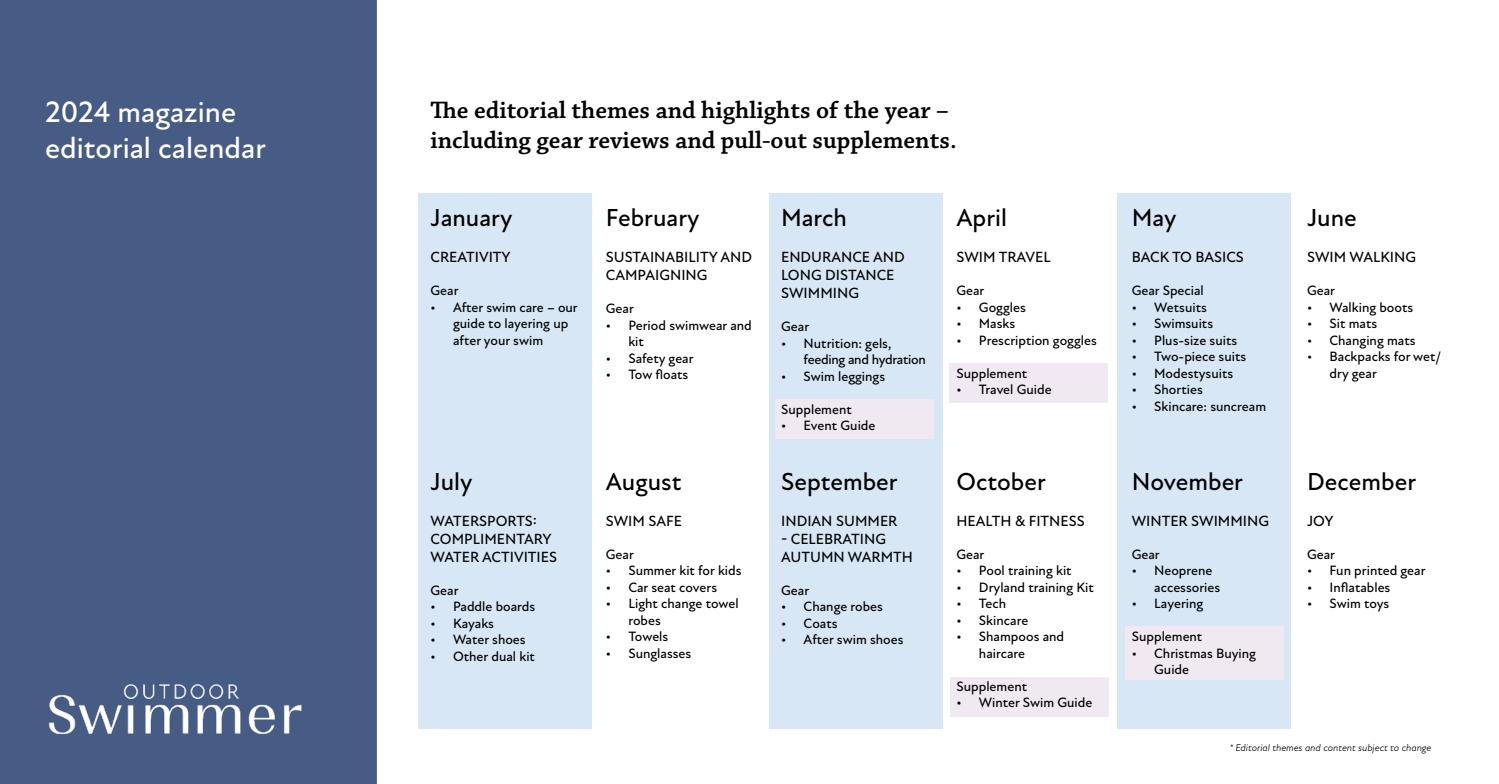
<style>
.page{position:relative;width:1499px;height:784px;background:#fff}
.page>*{position:absolute;margin:0;border:0;box-sizing:border-box;transform-origin:0 0}
.t1{font:500 30px/36px "New Atten";color:#fff}
.t2{font:600 25px/30px "Chaparral Pro";color:#000}
.t3{font:500 25px "New Atten";color:#000}
.t4{font:500 15px/18px "New Atten";color:#000}
.t5{font:500 13.75px/16.5px "New Atten";color:#000}
.t6{font:500 13.75px/16.5px "New Atten";letter-spacing:-.02em;color:#000}
.t7{font:italic 10px "New Atten";color:#000}
</style>
<div class="page">
<div style="left:0;top:0;width:376px;height:783px;background:#465c85"></div>
<img style="left:49px;top:684px;width:253px;height:51px">
<hr style="left:376px;top:0;width:1px;height:783px;background:#465c85">
<div style="left:1117px;top:193px;width:174px;height:535px;background:#d7e7f6"></div>
<div style="left:769px;top:193px;width:173px;height:535px;background:#d7e7f6"></div>
<div style="left:418px;top:193px;width:174px;height:535px;background:#d7e7f6"></div>
<div style="left:775px;top:399px;width:159px;height:39px;background:#f1e9f1"></div>
<div style="left:949px;top:363px;width:159px;height:39px;background:#f1e9f1"></div>
<div style="left:1125px;top:625px;width:158px;height:54px;background:#f1e9f1"></div>
<div style="left:951px;top:677px;width:158px;height:38px;background:#f1e9f1"></div>
<h1 class="t1" style="left:45px;top:94px;width:222px">2024 magazine editorial calendar</h1>
<h2 class="t2" style="left:431px;top:96px;width:528px">The editorial themes and highlights of the year – including gear reviews and pull-out supplements.</h2>
<h2 class="t3" style="left:431px;top:203px;width:83px">January</h2>
<p class="t4" style="left:431px;top:248px;width:82px">CREATIVITY</p>
<p class="t5" style="left:431px;top:282px;width:30px">Gear</p>
<p class="t5" style="left:453px;top:299px;width:126px;text-indent:-22px">• After swim care – our guide to layering up after your swim</p>
<h2 class="t3" style="left:606px;top:203px;width:95px">February</h2>
<p class="t4" style="left:606px;top:248px;width:148px">SUSTAINABILITY AND<br>CAMPAIGNING</p>
<p class="t5" style="left:606px;top:300px;width:30px">Gear</p>
<p class="t5" style="left:628px;top:317px;width:125px;text-indent:-22px">• Period swimwear and kit</p>
<p class="t5" style="left:606px;top:350px;width:89px">• Safety gear</p>
<p class="t5" style="left:606px;top:366px;width:84px">• Tow floats</p>
<h2 class="t3" style="left:431px;top:466px;width:43px">July</h2>
<p class="t4" style="left:431px;top:511px;width:128px">WATERSPORTS:<br>COMPLIMENTARY<br>WATER ACTIVITIES</p>
<p class="t5" style="left:431px;top:581px;width:30px">Gear</p>
<p class="t5" style="left:431px;top:598px;width:106px">• Paddle boards</p>
<p class="t5" style="left:431px;top:614px;width:65px">• Kayaks</p>
<p class="t5" style="left:431px;top:631px;width:97px">• Water shoes</p>
<p class="t5" style="left:431px;top:647px;width:106px">• Other dual kit</p>
<h2 class="t3" style="left:606px;top:466px;width:77px">August</h2>
<p class="t4" style="left:606px;top:511px;width:78px">SWIM SAFE</p>
<p class="t5" style="left:606px;top:545px;width:30px">Gear</p>
<p class="t5" style="left:606px;top:562px;width:137px">• Summer kit for kids</p>
<p class="t5" style="left:606px;top:578px;width:113px">• Car seat covers</p>
<p class="t5" style="left:628px;top:595px;width:112px;text-indent:-22px">• Light change towel robes</p>
<p class="t5" style="left:606px;top:628px;width:64px">• Towels</p>
<p class="t5" style="left:606px;top:644px;width:87px">• Sunglasses</p>
<h2 class="t3" style="left:781px;top:203px;width:67px">March</h2>
<p class="t4" style="left:781px;top:248px;width:125px">ENDURANCE AND<br>LONG DISTANCE<br>SWIMMING</p>
<p class="t5" style="left:781px;top:318px;width:30px">Gear</p>
<p class="t6" style="left:804px;top:335px;width:124px;text-indent:-22px">• Nutrition: gels, feeding and hydration</p>
<p class="t5" style="left:781px;top:368px;width:106px">• Swim leggings</p>
<p class="t5" style="left:781px;top:401px;width:72px">Supplement</p>
<p class="t5" style="left:781px;top:417px;width:96px">• Event Guide</p>
<h2 class="t3" style="left:781px;top:466px;width:118px">September</h2>
<p class="t4" style="left:781px;top:511px;width:118px">INDIAN SUMMER</p>
<p class="t4" style="left:781px;top:529px;width:133px">- CELEBRATING<br>AUTUMN WARMTH</p>
<p class="t5" style="left:781px;top:581px;width:30px">Gear</p>
<p class="t5" style="left:781px;top:598px;width:103px">• Change robes</p>
<p class="t5" style="left:781px;top:614px;width:58px">• Coats</p>
<p class="t5" style="left:781px;top:631px;width:124px">• After swim shoes</p>
<h2 class="t3" style="left:956px;top:203px;width:52px">April</h2>
<p class="t4" style="left:956px;top:248px;width:96px">SWIM TRAVEL</p>
<p class="t5" style="left:956px;top:282px;width:30px">Gear</p>
<p class="t5" style="left:956px;top:299px;width:71px">• Goggles</p>
<p class="t5" style="left:956px;top:315px;width:60px">• Masks</p>
<p class="t5" style="left:956px;top:332px;width:142px">• Prescription goggles</p>
<p class="t5" style="left:956px;top:365px;width:72px">Supplement</p>
<p class="t5" style="left:956px;top:381px;width:97px">• Travel Guide</p>
<h2 class="t3" style="left:956px;top:466px;width:91px">October</h2>
<p class="t4" style="left:956px;top:511px;width:130px">HEALTH &amp; FITNESS</p>
<p class="t5" style="left:956px;top:545px;width:30px">Gear</p>
<p class="t5" style="left:956px;top:562px;width:117px">• Pool training kit</p>
<p class="t5" style="left:956px;top:578px;width:139px">• Dryland training Kit</p>
<p class="t5" style="left:956px;top:595px;width:51px">• Tech</p>
<p class="t5" style="left:956px;top:611px;width:73px">• Skincare</p>
<p class="t5" style="left:979px;top:628px;width:87px;text-indent:-22px">• Shampoos and haircare</p>
<p class="t5" style="left:956px;top:677px;width:72px">Supplement</p>
<p class="t5" style="left:956px;top:694px;width:137px">• Winter Swim Guide</p>
<h2 class="t3" style="left:1132px;top:203px;width:46px">May</h2>
<p class="t4" style="left:1132px;top:248px;width:114px">BACK TO BASICS</p>
<p class="t5" style="left:1132px;top:282px;width:74px">Gear Special</p>
<p class="t5" style="left:1132px;top:299px;width:77px">• Wetsuits</p>
<p class="t5" style="left:1132px;top:315px;width:83px">• Swimsuits</p>
<p class="t5" style="left:1132px;top:332px;width:107px">• Plus-size suits</p>
<p class="t5" style="left:1132px;top:348px;width:116px">• Two-piece suits</p>
<p class="t5" style="left:1132px;top:365px;width:103px">• Modestysuits</p>
<p class="t5" style="left:1132px;top:381px;width:73px">• Shorties</p>
<p class="t5" style="left:1132px;top:398px;width:136px">• Skincare: suncream</p>
<h2 class="t3" style="left:1132px;top:466px;width:113px">November</h2>
<p class="t4" style="left:1132px;top:511px;width:139px">WINTER SWIMMING</p>
<p class="t5" style="left:1132px;top:545px;width:30px">Gear</p>
<p class="t5" style="left:1154px;top:562px;width:68px;text-indent:-22px">• Neoprene accessories</p>
<p class="t5" style="left:1132px;top:595px;width:73px">• Layering</p>
<p class="t5" style="left:1132px;top:628px;width:72px">Supplement</p>
<p class="t5" style="left:1154px;top:644px;width:103px;text-indent:-22px">• Christmas Buying<br>Guide</p>
<h2 class="t3" style="left:1307px;top:203px;width:51px">June</h2>
<p class="t4" style="left:1307px;top:248px;width:111px">SWIM WALKING</p>
<p class="t5" style="left:1307px;top:282px;width:30px">Gear</p>
<p class="t5" style="left:1307px;top:299px;width:108px">• Walking boots</p>
<p class="t5" style="left:1307px;top:315px;width:72px">• Sit mats</p>
<p class="t5" style="left:1307px;top:332px;width:110px">• Changing mats</p>
<p class="t5" style="left:1329px;top:348px;width:113px;text-indent:-22px">• Backpacks for wet/ dry gear</p>
<h2 class="t3" style="left:1307px;top:466px;width:111px">December</h2>
<p class="t4" style="left:1307px;top:511px;width:28px">JOY</p>
<p class="t5" style="left:1307px;top:545px;width:30px">Gear</p>
<p class="t5" style="left:1307px;top:562px;width:120px">• Fun printed gear</p>
<p class="t5" style="left:1307px;top:578px;width:85px">• Inflatables</p>
<p class="t5" style="left:1307px;top:595px;width:84px">• Swim toys</p>
<p class="t7" style="left:1230px;top:741px;width:203px">* Editorial themes and content subject to change</p>
</div>
